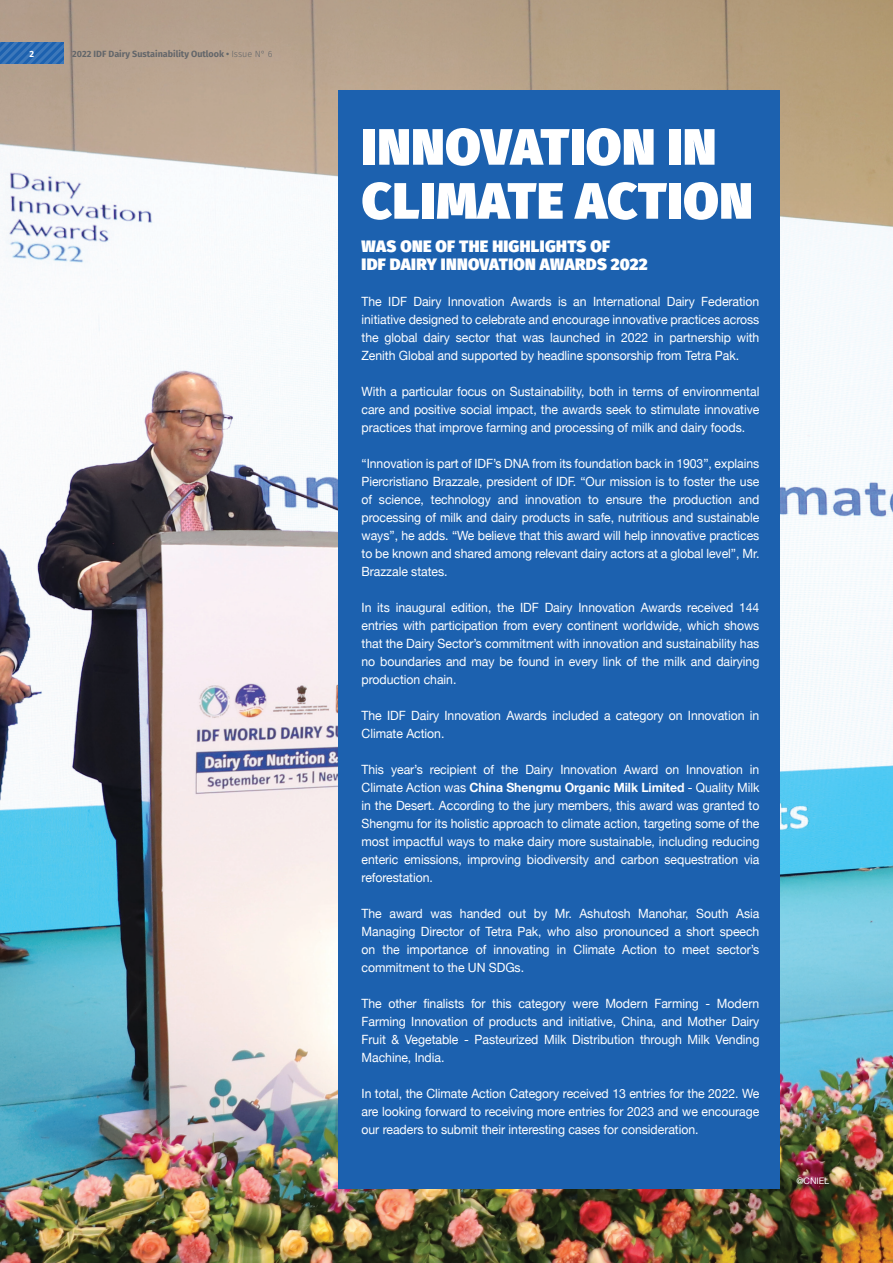
<style>
.page{position:relative;width:893px;height:1263px;background:#fff}
.page>*{position:absolute;margin:0;border:0;box-sizing:border-box;transform-origin:0 0}
.t1{font:900 51px/54px "Fira Sans";letter-spacing:.02em;color:#fff}
.t2{font:900 16.5px/18px "Fira Sans";letter-spacing:.02em;color:#fff}
.t3{font:12.75px/18px "Helvetica Neue";letter-spacing:-.005em;color:#fff;text-align:justify;scale:.96 1}
.t4{font:700 9px "Fira Sans";color:#63666a}
.t5{font:9px "Helvetica Neue";letter-spacing:-.005em;color:#fff}
.t6{font:700 9px "Fira Sans";color:#fff}
.s1{font-weight:300}
.s2{font-weight:700}
</style>
<div class="page">
<img style="left:0;top:0;width:893px;height:1263px">
<div style="left:339px;top:90px;width:441px;height:1098px;background:#1c61af"></div>
<svg style="left:0;top:43px;width:64px;height:21px"></svg>
<p class="t6" style="left:30px;top:47px;width:6px">2</p>
<p class="t4" style="left:72px;top:47px;width:202px">2022 IDF Dairy Sustainability Outlook • <span class="s1">Issue N° 6</span></p>
<h1 class="t1" style="left:362px;top:114px;width:392px">INNOVATION IN<br>CLIMATE ACTION</h1>
<p class="t2" style="left:362px;top:235px;width:288px">WAS ONE OF THE HIGHLIGHTS OF<br>IDF DAIRY INNOVATION AWARDS 2022</p>
<p class="t3" style="left:362px;top:293px;width:416px">The IDF Dairy Innovation Awards is an International Dairy Federation initiative designed to celebrate and encourage innovative practices across the global dairy sector that was launched in 2022 in partnership with Zenith Global and supported by headline sponsorship from Tetra Pak.</p>
<p class="t3" style="left:362px;top:383px;width:416px">With a particular focus on Sustainability, both in terms of environmental care and positive social impact, the awards seek to stimulate innovative practices that improve farming and processing of milk and dairy foods.</p>
<p class="t3" style="left:362px;top:455px;width:416px">“Innovation is part of IDF’s DNA from its foundation back in 1903”, explains Piercristiano Brazzale, president of IDF. “Our mission is to foster the use of science, technology and innovation to ensure the production and processing of milk and dairy products in safe, nutritious and sustainable ways”, he adds. “We believe that this award will help innovative practices to be known and shared among relevant dairy actors at a global level”, Mr.<br>Brazzale states.</p>
<p class="t3" style="left:362px;top:599px;width:416px">In its inaugural edition, the IDF Dairy Innovation Awards received 144 entries with participation from every continent worldwide, which shows that the Dairy Sector’s commitment with innovation and sustainability has no boundaries and may be found in every link of the milk and dairying production chain.</p>
<p class="t3" style="left:362px;top:707px;width:416px">The IDF Dairy Innovation Awards included a category on Innovation in<br>Climate Action.</p>
<p class="t3" style="left:362px;top:761px;width:416px">This year’s recipient of the Dairy Innovation Award on Innovation in Climate Action was <span class="s2">China Shengmu Organic Milk Limited</span> - Quality Milk in the Desert. According to the jury members, this award was granted to Shengmu for its holistic approach to climate action, targeting some of the most impactful ways to make dairy more sustainable, including reducing enteric emissions, improving biodiversity and carbon sequestration via reforestation.</p>
<p class="t3" style="left:362px;top:905px;width:416px">The award was handed out by Mr. Ashutosh Manohar, South Asia Managing Director of Tetra Pak, who also pronounced a short speech on the importance of innovating in Climate Action to meet sector’s commitment to the UN SDGs.</p>
<p class="t3" style="left:362px;top:995px;width:416px">The other finalists for this category were Modern Farming - Modern Farming Innovation of products and initiative, China, and Mother Dairy Fruit &amp; Vegetable - Pasteurized Milk Distribution through Milk Vending Machine, India.</p>
<p class="t3" style="left:362px;top:1085px;width:416px">In total, the Climate Action Category received 13 entries for the 2022. We are looking forward to receiving more entries for 2023 and we encourage our readers to submit their interesting cases for consideration.</p>
<p class="t5" style="left:796px;top:1174px;width:34px">@CNIEL</p>
</div>
